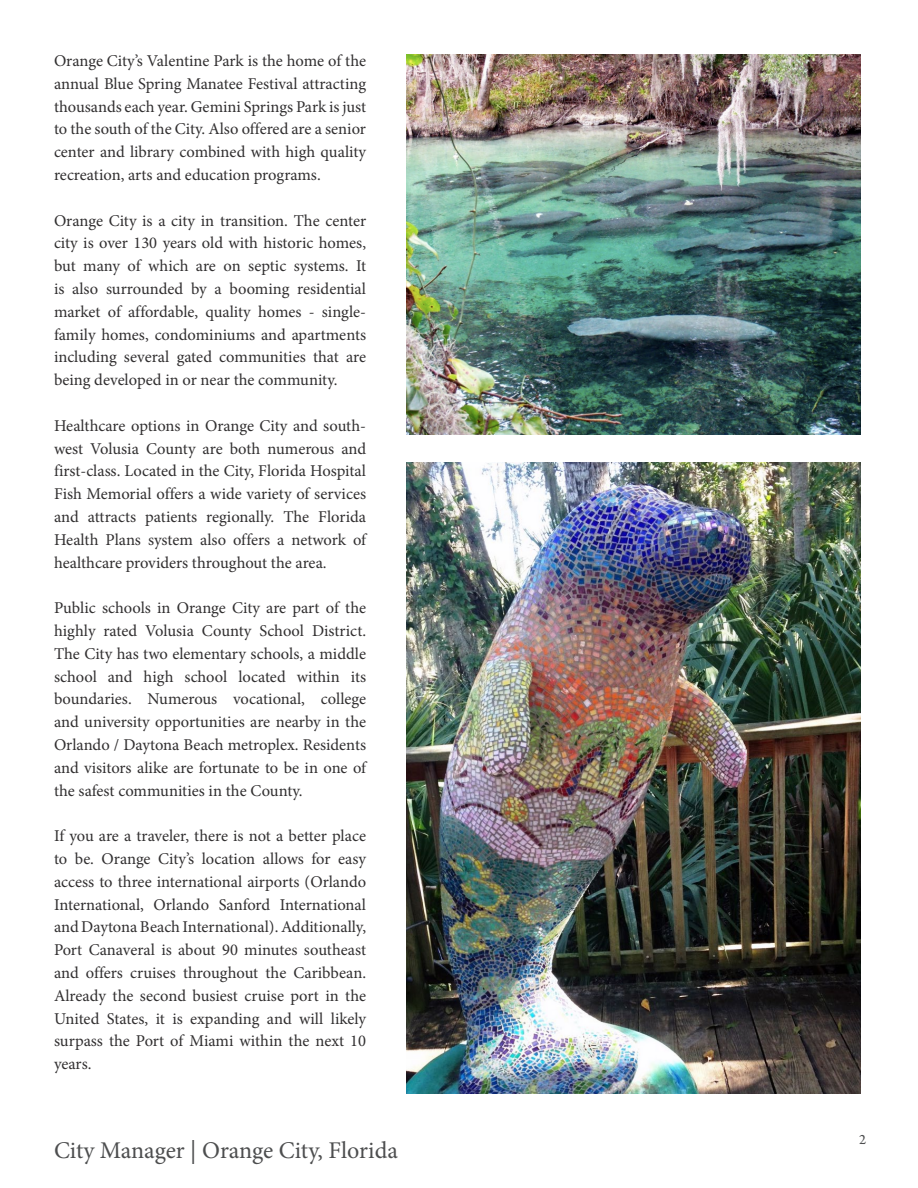
<style>
.page{position:relative;width:918px;height:1188px;background:#fff}
.page>*{position:absolute;margin:0;border:0;box-sizing:border-box;transform-origin:0 0}
.t1{font:24px "Minion Pro";color:#4d4e4f}
.main_pragraph{font:16.5px/22.8px "Minion Pro";color:#312f30;text-align:justify}
.t2{font:15px "Arno Pro";color:#4d4e4f}
</style>
<div class="page">
<img style="left:407px;top:54px;width:454px;height:381px">
<img style="left:407px;top:462px;width:454px;height:632px">
<p class="main_pragraph" style="left:54px;top:49px;width:314px">Orange City’s Valentine Park is the home of the annual Blue Spring Manatee Festival attracting thousands each year. Gemini Springs Park is just to the south of the City. Also offered are a senior center and library combined with high quality recreation, arts and education programs.</p>
<p class="main_pragraph" style="left:54px;top:209px;width:314px">Orange City is a city in transition. The center city is over 130 years old with historic homes, but many of which are on septic systems. It is also surrounded by a booming residential market of affordable, quality homes - single&shy;family homes, condominiums and apartments including several gated communities that are being developed in or near the community.</p>
<p class="main_pragraph" style="left:54px;top:414px;width:314px">Healthcare options in Orange City and south&shy;west Volusia County are both numerous and first-class. Located in the City, Florida Hospital Fish Memorial offers a wide variety of services and attracts patients regionally. The Florida Health Plans system also offers a network of healthcare providers throughout the area.</p>
<p class="main_pragraph" style="left:54px;top:597px;width:314px">Public schools in Orange City are part of the highly rated Volusia County School District.<br>The City has two elementary schools, a middle school and high school located within its boundaries. Numerous vocational, college and university opportunities are nearby in the Orlando / Daytona Beach metroplex. Residents and visitors alike are fortunate to be in one of the safest communities in the County.</p>
<p class="main_pragraph" style="left:54px;top:825px;width:314px">If you are a traveler, there is not a better place to be. Orange City’s location allows for easy access to three international airports (Orlando International, Orlando Sanford International and Daytona Beach International). Additionally, Port Canaveral is about 90 minutes southeast and offers cruises throughout the Caribbean.<br>Already the second busiest cruise port in the United States, it is expanding and will likely surpass the Port of Miami within the next 10 years.</p>
<h1 class="t1" style="left:54px;top:1134px;width:346px">City Manager | Orange City, Florida</h1>
<p class="t2" style="left:859px;top:1131px;width:9px">2</p>
</div>
